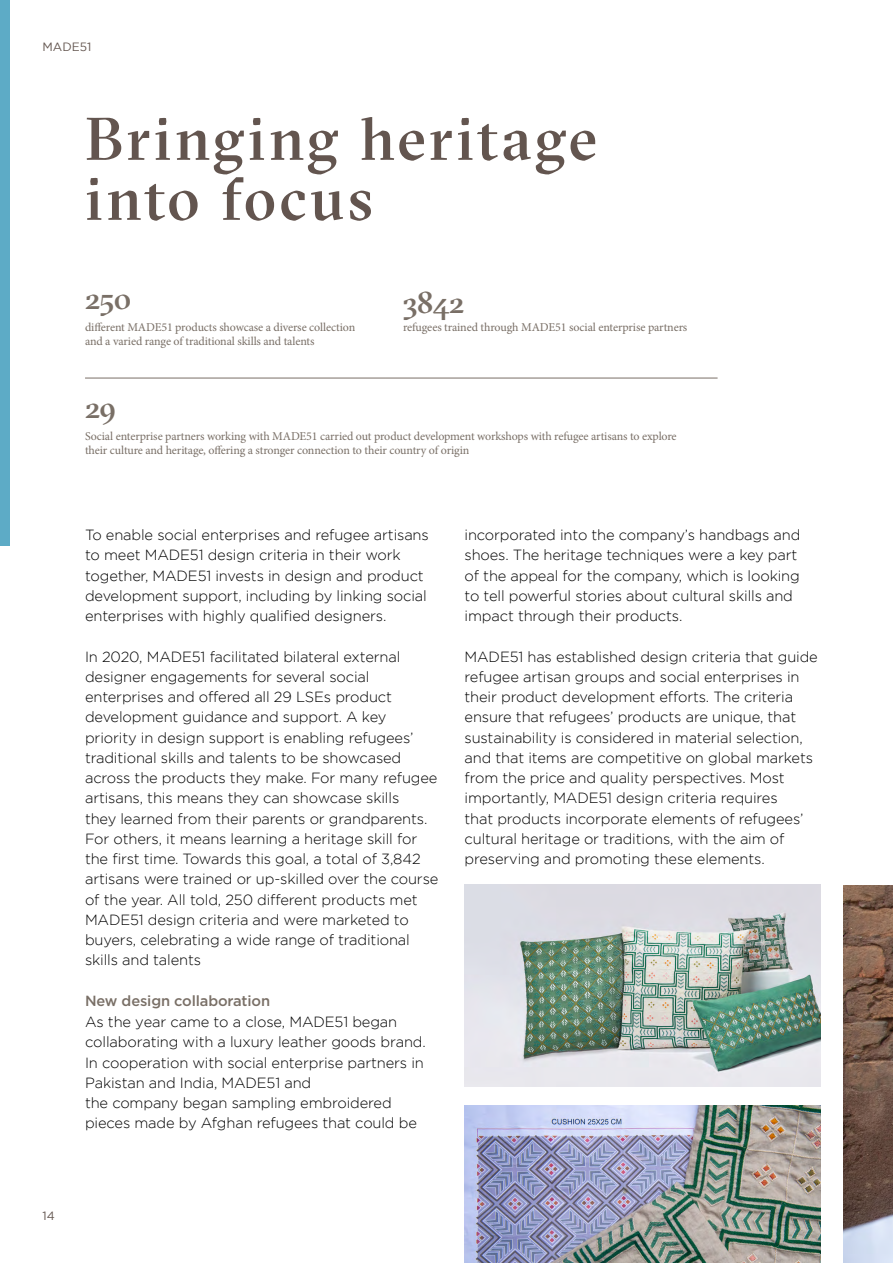
<style>
.page{position:relative;width:893px;height:1263px;background:#fff}
.page>*{position:absolute;margin:0;border:0;box-sizing:border-box;transform-origin:0 0}
.t1{font:500 60px/60px "GT Sectra Fine";letter-spacing:.055em;color:#63554f}
.t2{font:500 30px "GT Sectra Fine";letter-spacing:-.025em;color:#796f66}
.t3{font:300 14.7px/20.2px "Gotham";letter-spacing:-.01em;color:#000}
.t4{font:500 14.7px "Gotham";letter-spacing:-.01em;color:#796f66}
.t5{font:12px/14.4px "Minion Pro";letter-spacing:-.01em;color:#796f66}
.t6{font:12px "Gotham";color:#63554f}
</style>
<div class="page">
<hr style="left:85px;top:378px;width:301px;height:1px;background:#796f66">
<hr style="left:386px;top:378px;width:332px;height:1px;background:#796f66">
<img style="left:843px;top:885px;width:50px;height:378px">
<img style="left:465px;top:1106px;width:356px;height:157px">
<img style="left:465px;top:884px;width:356px;height:203px">
<div style="left:0;top:0;width:9px;height:546px;background:#5dabc6"></div>
<p class="t6" style="left:43px;top:40px;width:50px">MADE51</p>
<h1 class="t1" style="left:85px;top:109px;width:514px">Bringing heritage into focus</h1>
<h2 class="t2" style="left:85px;top:281px;width:48px">250</h2>
<p class="t5" style="left:85px;top:320px;width:272px">different MADE51 products showcase a diverse collection and a varied range of traditional skills and talents</p>
<h2 class="t2" style="left:403px;top:285px;width:63px">3842</h2>
<p class="t5" style="left:403px;top:320px;width:286px">refugees trained through MADE51 social enterprise partners</p>
<h2 class="t2" style="left:85px;top:390px;width:33px">29</h2>
<p class="t5" style="left:85px;top:429px;width:593px">Social enterprise partners working with MADE51 carried out product development workshops with refugee artisans to explore their culture and heritage, offering a stronger connection to their country of origin</p>
<p class="t3" style="left:85px;top:525px;width:345px">To enable social enterprises and refugee artisans to meet MADE51 design criteria in their work together, MADE51 invests in design and product development support, including by linking social enterprises with highly qualified designers.</p>
<p class="t3" style="left:85px;top:646px;width:355px">In 2020, MADE51 facilitated bilateral external designer engagements for several social enterprises and offered all 29 LSEs product development guidance and support. A key priority in design support is enabling refugees’ traditional skills and talents to be showcased across the products they make. For many refugee artisans, this means they can showcase skills<br>they learned from their parents or grandparents.<br>For others, it means learning a heritage skill for the first time. Towards this goal, a total of 3,842 artisans were trained or up-skilled over the course of the year. All told, 250 different products met MADE51 design criteria and were marketed to buyers, celebrating a wide range of traditional skills and talents</p>
<p class="t4" style="left:85px;top:991px;width:187px">New design collaboration</p>
<p class="t3" style="left:85px;top:1011px;width:342px">As the year came to a close, MADE51 began collaborating with a luxury leather goods brand.<br>In cooperation with social enterprise partners in Pakistan and India, MADE51 and<br>the company began sampling embroidered pieces made by Afghan refugees that could be</p>
<p class="t3" style="left:465px;top:525px;width:337px">incorporated into the company’s handbags and shoes. The heritage techniques were a key part of the appeal for the company, which is looking to tell powerful stories about cultural skills and impact through their products.</p>
<p class="t3" style="left:465px;top:646px;width:355px">MADE51 has established design criteria that guide refugee artisan groups and social enterprises in their product development efforts. The criteria ensure that refugees’ products are unique, that sustainability is considered in material selection, and that items are competitive on global markets from the price and quality perspectives. Most importantly, MADE51 design criteria requires<br>that products incorporate elements of refugees’ cultural heritage or traditions, with the aim of preserving and promoting these elements.</p>
<p class="t6" style="left:43px;top:1209px;width:14px">14</p>
</div>
